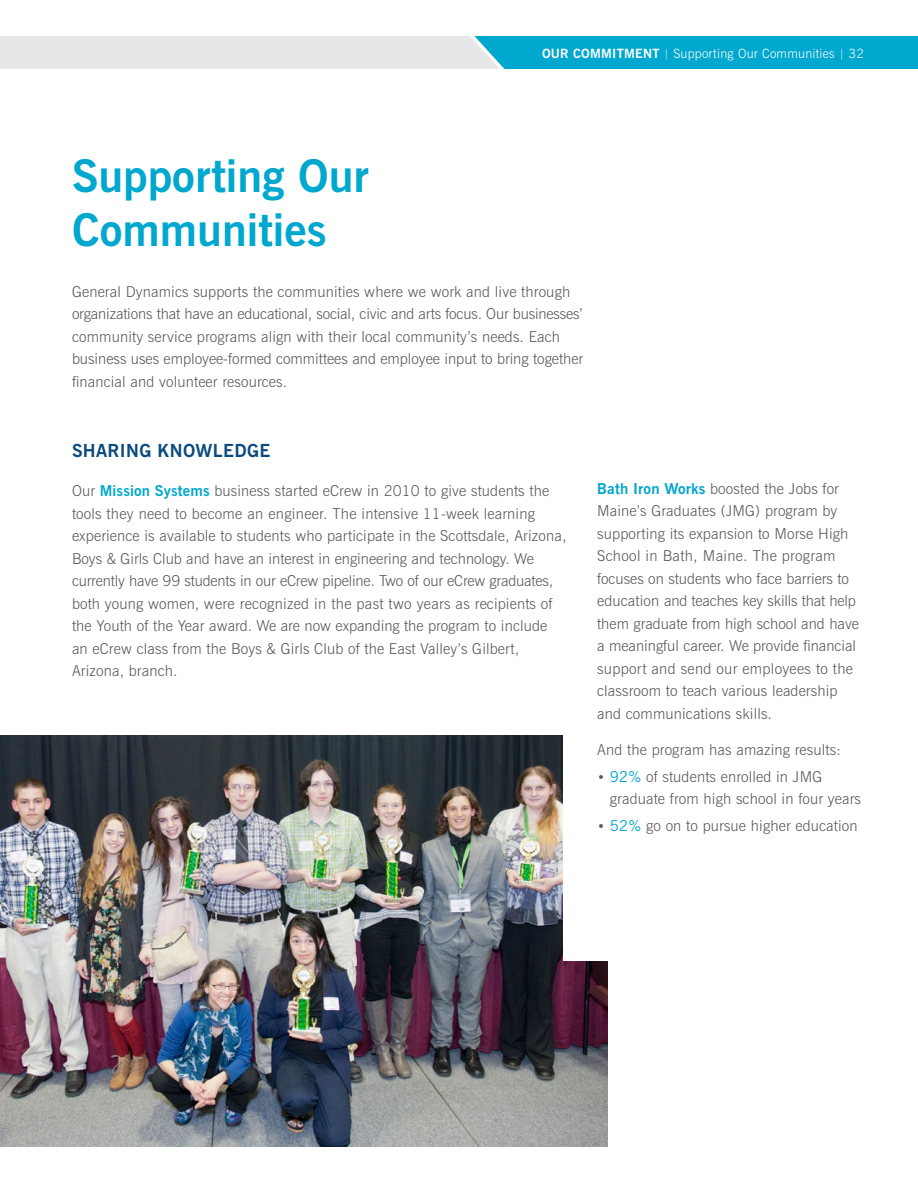
<style>
.page{position:relative;width:918px;height:1188px;background:#fff}
.page>*{position:absolute;margin:0;border:0;box-sizing:border-box;transform-origin:0 0}
.t1{font:700 45px/54px "News Gothic BT";color:#00a7ce}
.t2{font:700 18px "News Gothic BT";letter-spacing:.02em;color:#0b4b7f}
.t3{font:300 15px/22.5px "News Gothic BT";letter-spacing:.01em;color:#58595b}
.t4{font:300 12.75px "News Gothic BT";letter-spacing:.02em;color:#fff}
.s1{font-weight:700}
.s2{font-size:10.5px}
.s3{font-weight:700;color:#00a7ce}
.s4{font-size:13.5px}
.s5{font-weight:400;color:#00a7ce}
</style>
<div class="page">
<svg style="left:0;top:36px;width:913px;height:33px;background:#7bc9dc"></svg>
<img style="left:0;top:736px;width:608px;height:411px">
<div style="left:913px;top:36px;width:5px;height:33px;background:#00a7ce"></div>
<div style="left:563px;top:692px;width:321px;height:268px;background:#fff"></div>
<p class="t4" style="left:542px;top:46px;width:323px"><span class="s1">OUR COMMITMENT</span> <span class="s2">|</span> Supporting Our Communities <span class="s2">|</span> 32</p>
<h1 class="t1" style="left:72px;top:148px;width:299px">Supporting Our<br>Communities</h1>
<p class="t3" style="left:72px;top:280px;width:513px">General Dynamics supports the communities where we work and live through organizations that have an educational, social, civic and arts focus. Our businesses’ community service programs align with their local community’s needs. Each business uses employee-formed committees and employee input to bring together financial and volunteer resources.</p>
<p class="t2" style="left:72px;top:440px;width:200px">SHARING KNOWLEDGE</p>
<p class="t3" style="left:72px;top:480px;width:496px">Our <span class="s3">Mission Systems</span> business started eCrew in 2010 to give students the tools they need to become an engineer. The intensive 11-week learning experience is available to students who participate in the Scottsdale, Arizona, Boys &amp; Girls Club and have an interest in engineering and technology. We currently have 99 students in our eCrew pipeline. Two of our eCrew graduates, both young women, were recognized in the past two years as recipients of the Youth of the Year award. We are now expanding the program to include an eCrew class from the Boys &amp; Girls Club of the East Valley’s Gilbert, Arizona, branch.</p>
<p class="t3" style="left:597px;top:477px;width:263px"><span class="s3">Bath Iron Works</span> boosted the Jobs for Maine’s Graduates (JMG) program by supporting its expansion to Morse High School in Bath, Maine. The program focuses on students who face barriers to education and teaches key skills that help them graduate from high school and have a meaningful career. We provide financial support and send our employees to the classroom to teach various leadership and communications skills.</p>
<p class="t3" style="left:597px;top:738px;width:245px">And the program has amazing results:</p>
<p class="t3" style="left:610px;top:765px;width:253px;text-indent:-13px"><span class="s4">•</span> <span class="s5">92%</span> of students enrolled in JMG graduate from high school in four years</p>
<p class="t3" style="left:597px;top:814px;width:262px"><span class="s4">•</span> <span class="s5">52%</span> go on to pursue higher education</p>
</div>
